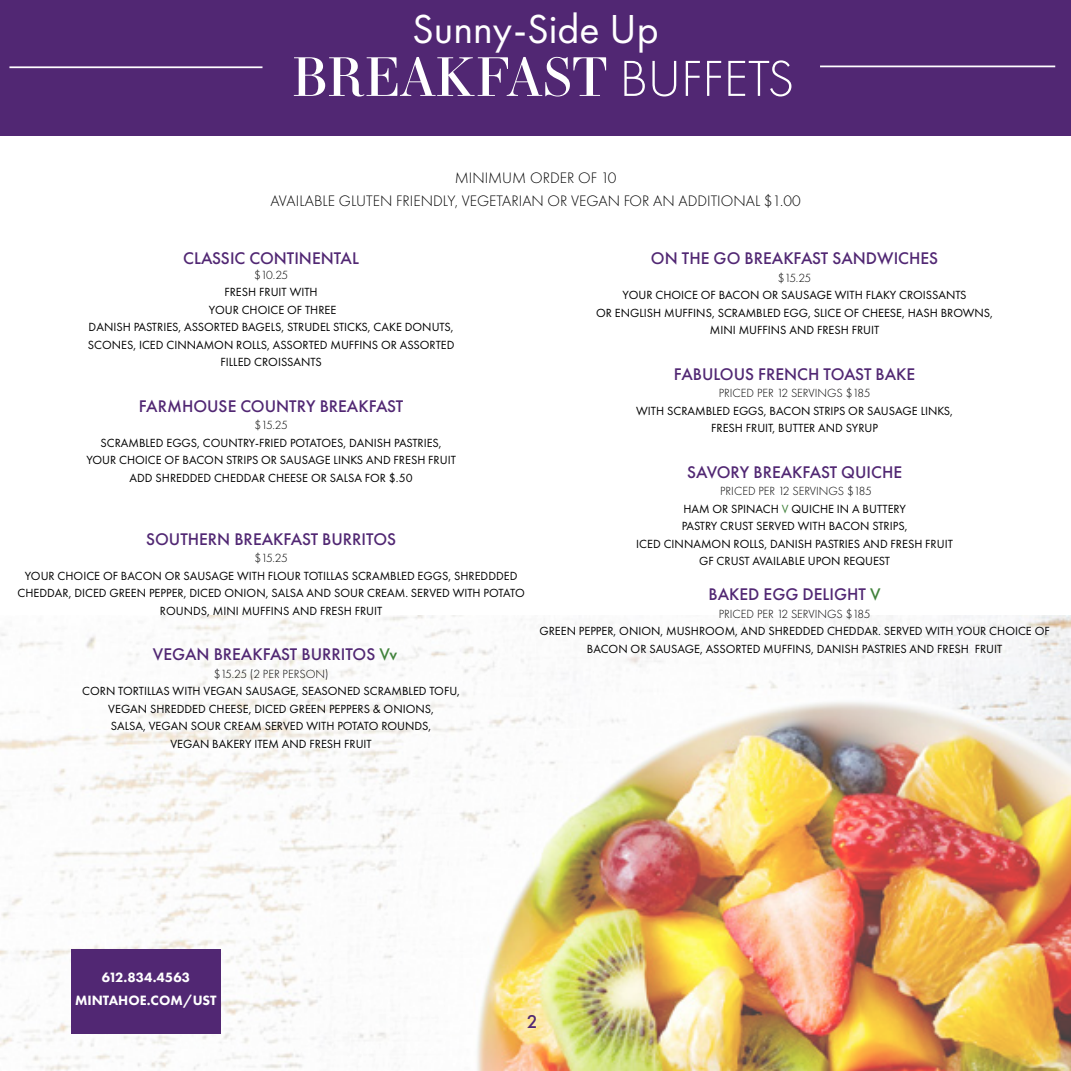
<style>
.page{position:relative;width:1071px;height:1071px;background:#fff}
.page>*{position:absolute;margin:0;border:0;box-sizing:border-box;transform-origin:0 0}
.t1{font:52.5px "Essonnes Display";color:#fff}
.t2{font:42px "Futura PT";color:#fff}
.t3{font:500 19.25px "Futura PT";color:#512773}
.t4{font:500 17.5px "Futura PT";color:#512773}
.t5{font:300 15.75px "Futura PT";color:#000}
.t6{font:800 14px/22.8px "Futura PT";color:#fff;text-align:center}
.t7{font:12.25px/17.5px "Futura PT";color:#000;text-align:center}
.t8{font:300 12.25px "Futura PT";color:#000}
.s1{font-family:"Futura PT";font-weight:300}
.s2{color:#41823b}
.s3{font-weight:300}
</style>
<div class="page">
<img style="left:0;top:615px;width:1071px;height:456px">
<div style="left:0;top:0;width:1071px;height:136px;background:#512773"></div>
<hr style="left:9px;top:66px;width:254px;height:2px;background:#fff">
<hr style="left:820px;top:66px;width:235px;height:1px;background:#fff">
<div style="left:72px;top:949px;width:149px;height:85px;background:#512773"></div>
<h2 class="t2" style="left:412px;top:7px;width:248px">Sunny-Side Up</h2>
<h1 class="t1" style="left:292px;top:47px;width:503px">BREAKFAST <span class="s1">BUFFETS</span></h1>
<p class="t5" style="left:455px;top:170px;width:163px">MINIMUM ORDER OF 10</p>
<p class="t5" style="left:270px;top:194px;width:532px">AVAILABLE GLUTEN FRIENDLY, VEGETARIAN OR VEGAN FOR AN ADDITIONAL $1.00</p>
<h3 class="t4" style="left:183px;top:251px;width:177px">CLASSIC CONTINENTAL</h3>
<p class="t8" style="left:254px;top:270px;width:36px">$10.25</p>
<p class="t7" style="left:88px;top:284px;width:368px">FRESH FRUIT WITH<br>YOUR CHOICE OF THREE<br>DANISH PASTRIES, ASSORTED BAGELS, STRUDEL STICKS, CAKE DONUTS, SCONES, ICED CINNAMON ROLLS, ASSORTED MUFFINS OR ASSORTED FILLED CROISSANTS</p>
<h3 class="t4" style="left:139px;top:399px;width:266px">FARMHOUSE COUNTRY BREAKFAST</h3>
<p class="t8" style="left:254px;top:420px;width:35px">$15.25</p>
<p class="t7" style="left:86px;top:435px;width:371px">SCRAMBLED EGGS, COUNTRY-FRIED POTATOES, DANISH PASTRIES,<br>YOUR CHOICE OF BACON STRIPS OR SAUSAGE LINKS AND FRESH FRUIT<br>ADD SHREDDED CHEDDAR CHEESE OR SALSA FOR $.50</p>
<h3 class="t4" style="left:146px;top:532px;width:252px">SOUTHERN BREAKFAST BURRITOS</h3>
<p class="t8" style="left:254px;top:553px;width:35px">$15.25</p>
<p class="t7" style="left:18px;top:568px;width:509px">YOUR CHOICE OF BACON OR SAUSAGE WITH FLOUR TOTILLAS SCRAMBLED EGGS, SHREDDDED<br>CHEDDAR, DICED GREEN PEPPER, DICED ONION, SALSA AND SOUR CREAM. SERVED WITH POTATO<br>ROUNDS, MINI MUFFINS AND FRESH FRUIT</p>
<h3 class="t4" style="left:153px;top:647px;width:246px">VEGAN BREAKFAST BURRITOS <span class="s2">Vv</span></h3>
<p class="t8" style="left:214px;top:669px;width:116px">$15.25 (2 PER PERSON)</p>
<p class="t7" style="left:82px;top:683px;width:379px">CORN TORTILLAS WITH VEGAN SAUSAGE, SEASONED SCRAMBLED TOFU, VEGAN SHREDDED CHEESE, DICED GREEN PEPPERS &amp; ONIONS,<br>SALSA, VEGAN SOUR CREAM SERVED WITH POTATO ROUNDS,<br>VEGAN BAKERY ITEM AND FRESH FRUIT</p>
<h3 class="t4" style="left:651px;top:251px;width:289px">ON THE GO BREAKFAST SANDWICHES</h3>
<p class="t8" style="left:778px;top:272px;width:35px">$15.25</p>
<p class="t7" style="left:596px;top:287px;width:398px">YOUR CHOICE OF BACON OR SAUSAGE WITH FLAKY CROISSANTS<br>OR ENGLISH MUFFINS, SCRAMBLED EGG, SLICE OF CHEESE, HASH BROWNS,<br>MINI MUFFINS AND FRESH FRUIT</p>
<h3 class="t4" style="left:674px;top:366px;width:243px">FABULOUS FRENCH TOAST BAKE</h3>
<p class="t8" style="left:719px;top:388px;width:153px">PRICED PER 12 SERVINGS $185</p>
<p class="t7" style="left:636px;top:402px;width:318px">WITH SCRAMBLED EGGS, BACON STRIPS OR SAUSAGE LINKS,<br>FRESH FRUIT, BUTTER AND SYRUP</p>
<h3 class="t4" style="left:687px;top:464px;width:217px">SAVORY BREAKFAST QUICHE</h3>
<p class="t7" style="left:636px;top:483px;width:318px"><span class="s3">PRICED PER 12 SERVINGS $185<br></span>HAM OR SPINACH <span class="s2">V</span> QUICHE IN A BUTTERY<br>PASTRY CRUST SERVED WITH BACON STRIPS,<br>ICED CINNAMON ROLLS, DANISH PASTRIES AND FRESH FRUIT GF CRUST AVAILABLE UPON REQUEST</p>
<h3 class="t4" style="left:709px;top:587px;width:174px">BAKED EGG DELIGHT <span class="s2">V</span></h3>
<p class="t8" style="left:719px;top:608px;width:153px">PRICED PER 12 SERVINGS $185</p>
<p class="t7" style="left:539px;top:623px;width:512px">GREEN PEPPER, ONION, MUSHROOM, AND SHREDDED CHEDDAR. SERVED WITH YOUR CHOICE OF<br>BACON OR SAUSAGE, ASSORTED MUFFINS, DANISH PASTRIES AND FRESH FRUIT</p>
<p class="t6" style="left:75px;top:967px;width:143px">612.834.4563<br>MINTAHOE.COM/UST</p>
<h3 class="t3" style="left:527px;top:1014px;width:12px">2</h3>
</div>
